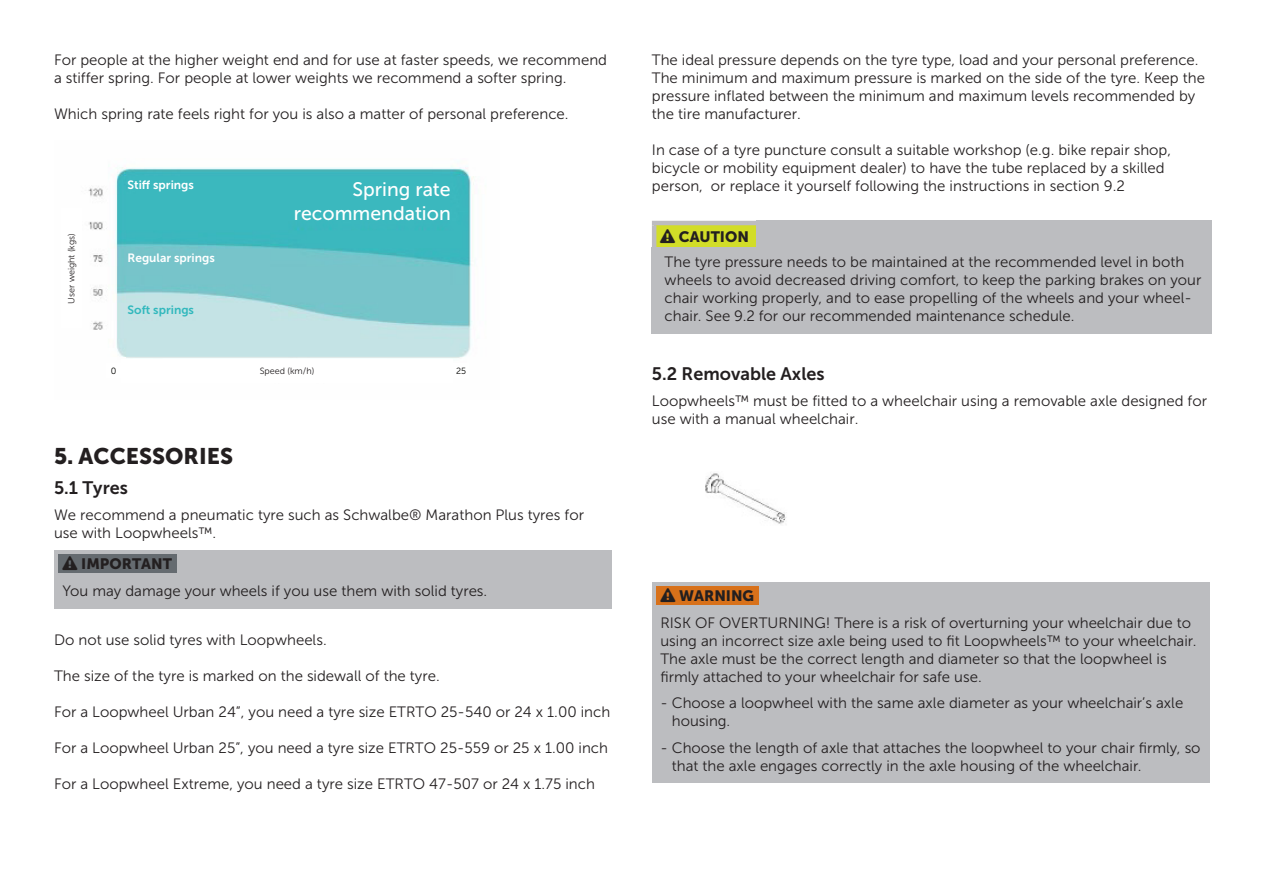
<style>
.page{position:relative;width:1263px;height:893px;background:#fff}
.page>*{position:absolute;margin:0;border:0;box-sizing:border-box;transform-origin:0 0}
.Heading{font:22.5px "Museo Sans 900";color:#231f20}
.t1{font:19.5px/23.4px "Museo Sans 500";color:#fff;text-align:right}
.Subheading{font:18px "Museo Sans 700";color:#231f20}
.t2{font:15px/18px "Museo Sans 300";color:#231f20}
.t3{font:15px "Museo Sans 900";color:#231f20}
.t4{font:12px "Museo Sans 700";color:#fff}
.t5{font:12px "Museo Sans 700";color:#31b8bd}
.t6{font:9px "Museo Sans 300";color:#231f20}
.t7{font:9px "Museo Sans 300";color:#040503}
</style>
<div class="page">
<img style="left:88px;top:166px;width:386px;height:193px">
<div style="left:54px;top:550px;width:557px;height:59px;background:#bcbdc0"></div>
<div style="left:58px;top:554px;width:118px;height:19px;background:#656b70"></div>
<div style="left:654px;top:223px;width:105px;height:27px;background:#d2dd28"></div>
<hr style="left:652px;top:221px;width:107px;height:4px;background:#bdbcbf">
<hr style="left:652px;top:225px;width:4px;height:24px;background:#bdbcbf">
<div style="left:756px;top:220px;width:456px;height:33px;background:#bcbdc0"></div>
<div style="left:652px;top:247px;width:560px;height:86px;background:#bcbdc0"></div>
<img style="left:705px;top:473px;width:81px;height:51px">
<div style="left:652px;top:582px;width:557px;height:200px;background:#bcbdc0"></div>
<div style="left:656px;top:586px;width:102px;height:19px;background:#d8711a"></div>
<p class="t2" style="left:54px;top:51px;width:555px">For people at the higher weight end and for use at faster speeds, we recommend a stiffer spring. For people at lower weights we recommend a softer spring.</p>
<p class="t2" style="left:54px;top:105px;width:516px">Which spring rate feels right for you is also a matter of personal preference.</p>
<p class="t6" style="left:67px;top:304px;width:72px;rotate:-90deg">User weight (kgs)</p>
<p class="t4" style="left:128px;top:178px;width:68px">Stiff springs</p>
<p class="t1" style="left:294px;top:178px;width:158px">Spring rate recommendation</p>
<p class="t4" style="left:128px;top:251px;width:89px">Regular springs</p>
<p class="t5" style="left:128px;top:303px;width:68px">Soft springs</p>
<p class="t7" style="left:111px;top:366px;width:7px">0</p>
<p class="t6" style="left:260px;top:366px;width:56px">Speed (km/h)</p>
<p class="t7" style="left:456px;top:366px;width:12px">25</p>
<p class="Heading" style="left:54px;top:443px;width:181px">5. ACCESSORIES</p>
<p class="Subheading" style="left:54px;top:478px;width:75px">5.1 Tyres</p>
<p class="t2" style="left:54px;top:506px;width:532px">We recommend a pneumatic tyre such as Schwalbe® Marathon Plus tyres for use with Loopwheels™.</p>
<p class="t3" style="left:63px;top:555px;width:111px">❑ IMPORTANT</p>
<p class="t2" style="left:63px;top:582px;width:426px">You may damage your wheels if you use them with solid tyres.</p>
<p class="t2" style="left:54px;top:631px;width:274px">Do not use solid tyres with Loopwheels.</p>
<p class="t2" style="left:54px;top:667px;width:387px">The size of the tyre is marked on the sidewall of the tyre.</p>
<p class="t2" style="left:54px;top:703px;width:558px">For a Loopwheel Urban 24”, you need a tyre size ETRTO 25-540 or 24 x 1.00 inch</p>
<p class="t2" style="left:54px;top:739px;width:556px">For a Loopwheel Urban 25”, you need a tyre size ETRTO 25-559 or 25 x 1.00 inch</p>
<p class="t2" style="left:54px;top:775px;width:542px">For a Loopwheel Extreme, you need a tyre size ETRTO 47-507 or 24 x 1.75 inch</p>
<p class="t2" style="left:652px;top:51px;width:555px">The ideal pressure depends on the tyre type, load and your personal preference.<br>The minimum and maximum pressure is marked on the side of the tyre. Keep the pressure inflated between the minimum and maximum levels recommended by the tire manufacturer.</p>
<p class="t2" style="left:652px;top:141px;width:521px">In case of a tyre puncture consult a suitable workshop (e.g. bike repair shop, bicycle or mobility equipment dealer) to have the tube replaced by a skilled person, or replace it yourself following the instructions in section 9.2</p>
<p class="t3" style="left:660px;top:228px;width:90px">❑ CAUTION</p>
<p class="t2" style="left:665px;top:253px;width:538px">The tyre pressure needs to be maintained at the recommended level in both wheels to avoid decreased driving comfort, to keep the parking brakes on your chair working properly, and to ease propelling of the wheels and your wheel&shy;chair. See 9.2 for our recommended maintenance schedule.</p>
<p class="Subheading" style="left:652px;top:363px;width:174px">5.2 Removable Axles</p>
<p class="t2" style="left:652px;top:392px;width:557px">Loopwheels™ must be fitted to a wheelchair using a removable axle designed for use with a manual wheelchair.</p>
<p class="t3" style="left:660px;top:588px;width:95px">❑ WARNING</p>
<p class="t2" style="left:660px;top:614px;width:537px">RISK OF OVERTURNING! There is a risk of overturning your wheelchair due to using an incorrect size axle being used to fit Loopwheels™ to your wheelchair.<br>The axle must be the correct length and diameter so that the loopwheel is firmly attached to your wheelchair for safe use.</p>
<p class="t2" style="left:672px;top:694px;width:513px;text-indent:-11px">- Choose a loopwheel with the same axle diameter as your wheelchair’s axle housing.</p>
<p class="t2" style="left:672px;top:739px;width:530px;text-indent:-11px">- Choose the length of axle that attaches the loopwheel to your chair firmly, so that the axle engages correctly in the axle housing of the wheelchair.</p>
</div>
